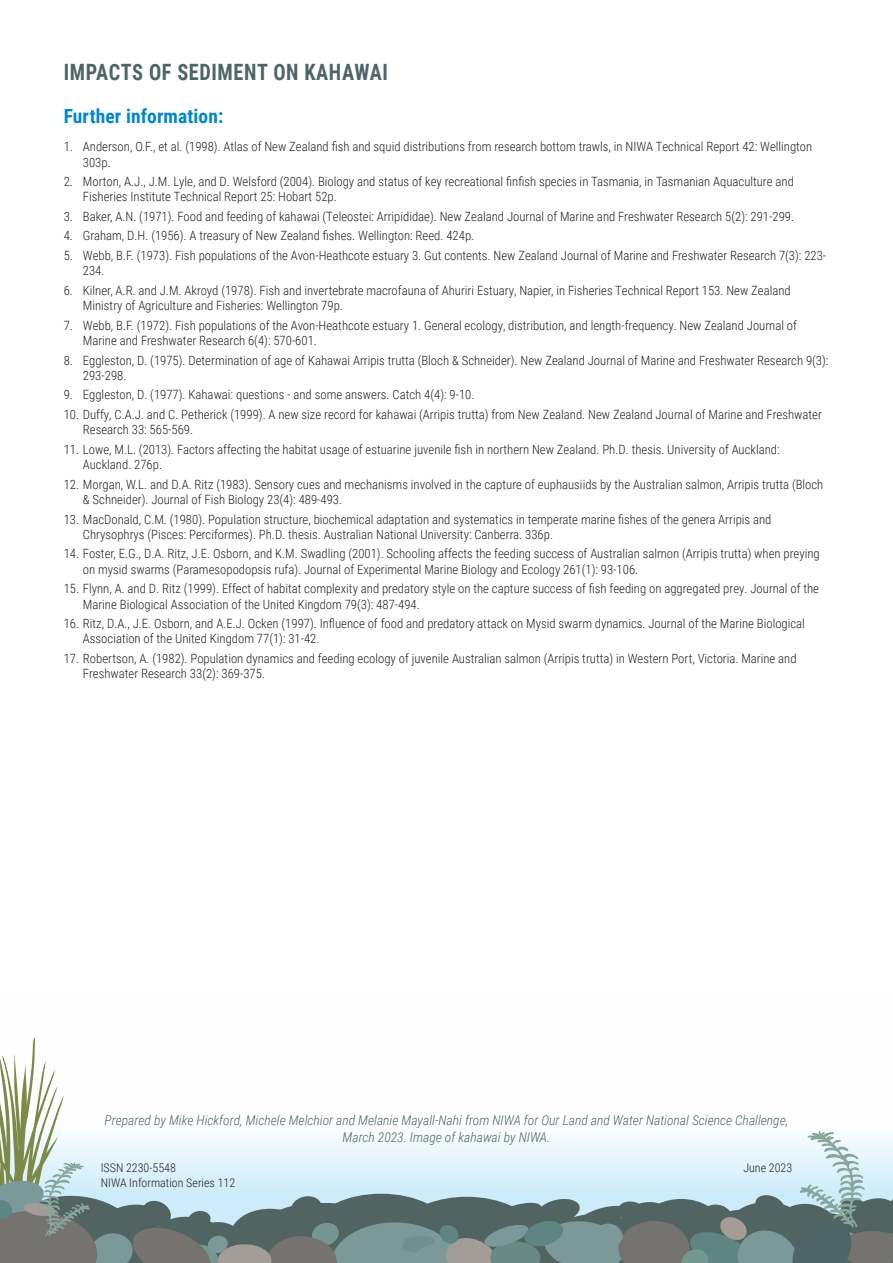
<style>
.page{position:relative;width:893px;height:1263px;background:#fff}
.page>*{position:absolute;margin:0;border:0;box-sizing:border-box;transform-origin:0 0}
.t1{font:700 22.5px "Roboto Condensed";letter-spacing:.03em;color:#4d6566;scale:.9 1}
.t2{font:700 19.5px "Roboto Condensed";letter-spacing:.005em;color:#0088ce}
.t3{font:italic 300 13.5px/16.5px "Roboto Condensed";color:#4d6566;text-align:center}
.t4{font:300 12.75px/15.3px "Roboto Condensed";color:#231f20}
.t5{font:300 12px "Roboto Condensed";color:#231f20}
</style>
<div class="page">
<svg style="left:0;top:1037px;width:893px;height:226px"></svg>
<h1 class="t1" style="left:64px;top:56px;width:362px">IMPACTS OF SEDIMENT ON KAHAWAI</h1>
<h2 class="t2" style="left:64px;top:103px;width:161px">Further information:</h2>
<p class="t4" style="left:83px;top:139px;width:731px;text-indent:-19px">1. Anderson, O.F., et al. (1998). Atlas of New Zealand fish and squid distributions from research bottom trawls, in NIWA Technical Report 42: Wellington<br>303p.</p>
<p class="t4" style="left:83px;top:173px;width:712px;text-indent:-19px">2. Morton, A.J., J.M. Lyle, and D. Welsford (2004). Biology and status of key recreational finfish species in Tasmania, in Tasmanian Aquaculture and<br>Fisheries Institute Technical Report 25: Hobart 52p.</p>
<p class="t4" style="left:64px;top:208px;width:732px">3. Baker, A.N. (1971). Food and feeding of kahawai (Teleostei: Arripididae). New Zealand Journal of Marine and Freshwater Research 5(2): 291-299.</p>
<p class="t4" style="left:64px;top:228px;width:412px">4. Graham, D.H. (1956). A treasury of New Zealand fishes. Wellington: Reed. 424p.</p>
<p class="t4" style="left:83px;top:247px;width:745px;text-indent:-19px">5. Webb, B.F. (1973). Fish populations of the Avon-Heathcote estuary 3. Gut contents. New Zealand Journal of Marine and Freshwater Research 7(3): 223-<br>234.</p>
<p class="t4" style="left:83px;top:282px;width:709px;text-indent:-19px">6. Kilner, A.R. and J.M. Akroyd (1978). Fish and invertebrate macrofauna of Ahuriri Estuary, Napier, in Fisheries Technical Report 153. New Zealand<br>Ministry of Agriculture and Fisheries: Wellington 79p.</p>
<p class="t4" style="left:83px;top:317px;width:716px;text-indent:-19px">7. Webb, B.F. (1972). Fish populations of the Avon‐Heathcote estuary 1. General ecology, distribution, and length‐frequency. New Zealand Journal of<br>Marine and Freshwater Research 6(4): 570-601.</p>
<p class="t4" style="left:83px;top:352px;width:747px;text-indent:-19px">8. Eggleston, D. (1975). Determination of age of Kahawai Arripis trutta (Bloch &amp; Schneider). New Zealand Journal of Marine and Freshwater Research 9(3):<br>293-298.</p>
<p class="t4" style="left:64px;top:387px;width:412px">9. Eggleston, D. (1977). Kahawai: questions - and some answers. Catch 4(4): 9-10.</p>
<p class="t4" style="left:83px;top:406px;width:740px;text-indent:-19px">10. Duffy, C.A.J. and C. Petherick (1999). A new size record for kahawai (Arripis trutta) from New Zealand. New Zealand Journal of Marine and Freshwater<br>Research 33: 565-569.</p>
<p class="t4" style="left:83px;top:441px;width:698px;text-indent:-19px">11. Lowe, M.L. (2013). Factors affecting the habitat usage of estuarine juvenile fish in northern New Zealand. Ph.D. thesis. University of Auckland:<br>Auckland. 276p.</p>
<p class="t4" style="left:83px;top:476px;width:742px;text-indent:-19px">12. Morgan, W.L. and D.A. Ritz (1983). Sensory cues and mechanisms involved in the capture of euphausiids by the Australian salmon, Arripis trutta (Bloch &amp; Schneider). Journal of Fish Biology 23(4): 489-493.</p>
<p class="t4" style="left:83px;top:511px;width:690px;text-indent:-19px">13. MacDonald, C.M. (1980). Population structure, biochemical adaptation and systematics in temperate marine fishes of the genera Arripis and<br>Chrysophrys (Pisces: Perciformes). Ph.D. thesis. Australian National University: Canberra. 336p.</p>
<p class="t4" style="left:83px;top:546px;width:738px;text-indent:-19px">14. Foster, E.G., D.A. Ritz, J.E. Osborn, and K.M. Swadling (2001). Schooling affects the feeding success of Australian salmon (Arripis trutta) when preying on mysid swarms (Paramesopodopsis rufa). Journal of Experimental Marine Biology and Ecology 261(1): 93-106.</p>
<p class="t4" style="left:83px;top:581px;width:738px;text-indent:-19px">15. Flynn, A. and D. Ritz (1999). Effect of habitat complexity and predatory style on the capture success of fish feeding on aggregated prey. Journal of the<br>Marine Biological Association of the United Kingdom 79(3): 487-494.</p>
<p class="t4" style="left:83px;top:615px;width:723px;text-indent:-19px">16. Ritz, D.A., J.E. Osborn, and A.E.J. Ocken (1997). Influence of food and predatory attack on Mysid swarm dynamics. Journal of the Marine Biological<br>Association of the United Kingdom 77(1): 31-42.</p>
<p class="t4" style="left:83px;top:650px;width:715px;text-indent:-19px">17. Robertson, A. (1982). Population dynamics and feeding ecology of juvenile Australian salmon (Arripis trutta) in Western Port, Victoria. Marine and<br>Freshwater Research 33(2): 369-375.</p>
<p class="t3" style="left:105px;top:1112px;width:685px">Prepared by Mike Hickford, Michele Melchior and Melanie Mayall-Nahi from NIWA for Our Land and Water National Science Challenge,<br>March 2023. Image of kahawai by NIWA.</p>
<p class="t5" style="left:101px;top:1159px;width:77px">ISSN 2230-5548</p>
<p class="t5" style="left:743px;top:1159px;width:50px">June 2023</p>
<p class="t5" style="left:101px;top:1174px;width:136px">NIWA Information Series 112</p>
</div>
